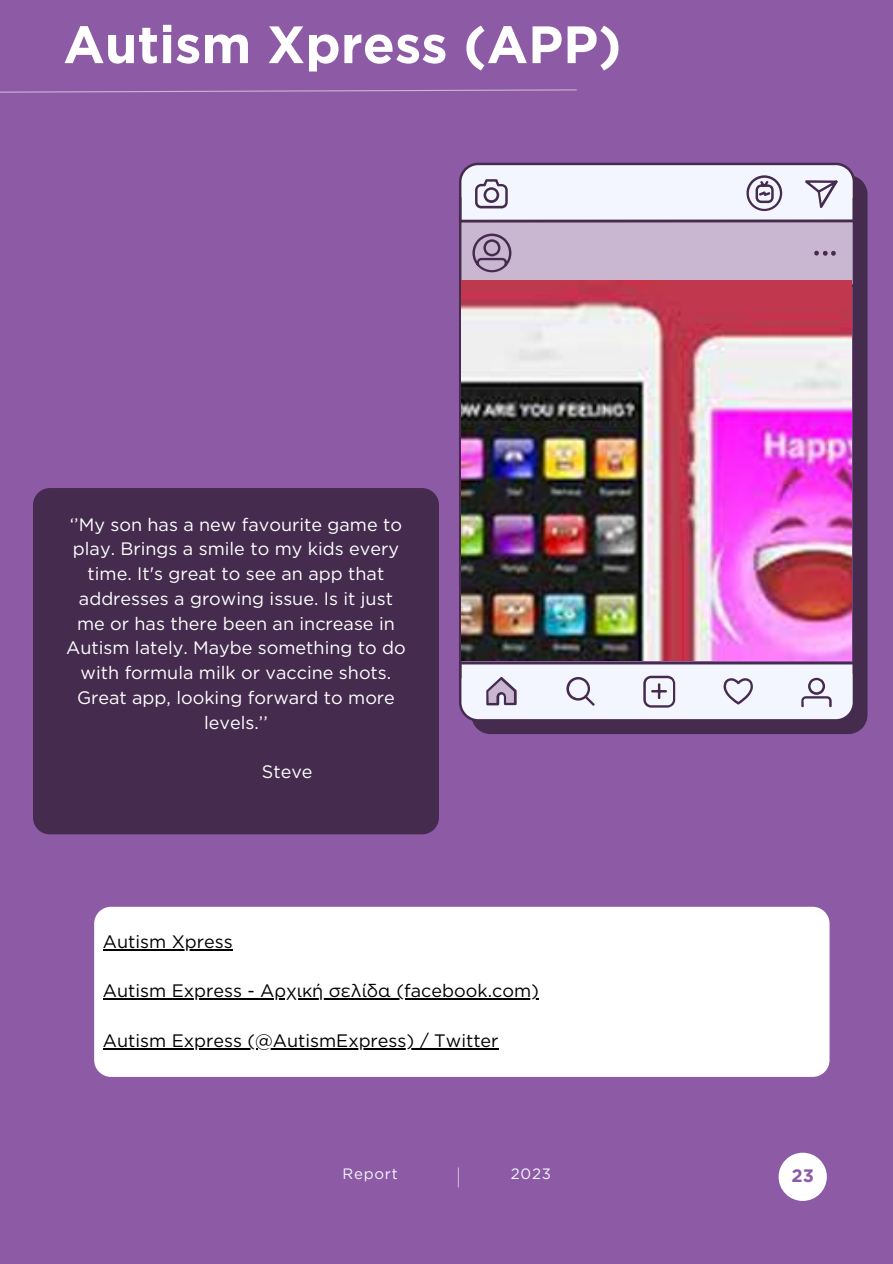
<style>
.page{position:relative;width:893px;height:1264px;background:#fff}
.page>*{position:absolute;margin:0;border:0;box-sizing:border-box;transform-origin:0 0}
.t1{font:700 52.5px "Gotham";color:#fff}
.t2{font:18px/24.8px "Gotham";color:#fff;text-align:center}
.t3{font:18px "Gotham";color:#000}
.t4{font:700 18px "Gotham";color:#8d5ba5}
.t5{font:15px "Gotham";letter-spacing:.05em;color:#f4f6ff}
</style>
<div class="page">
<div style="left:0;top:0;width:892px;height:1263px;background:#8d5ba5"></div>
<svg style="left:458px;top:1167px;width:1px;height:20px"></svg>
<div style="left:778px;top:1152px;width:48px;height:48px;background:#fff;border-radius:50%"></div>
<svg style="left:0;top:89px;width:577px;height:4px"></svg>
<div style="left:33px;top:488px;width:406px;height:346px;background:#452b4e;border-radius:17px"></div>
<div style="left:472px;top:176px;width:395px;height:558px;background:#452b4e"></div>
<svg style="left:459px;top:681px;width:396px;height:40px;background:#d7d4e2"></svg>
<svg style="left:472px;top:681px;width:365px;height:26px;background:#e0deeb"></svg>
<svg style="left:459px;top:222px;width:396px;height:459px;background:#bfadc7"></svg>
<svg style="left:459px;top:163px;width:396px;height:56px;background:#e2e1ed"></svg>
<hr style="left:459px;top:219px;width:396px;height:3px;background:#452b4e">
<hr style="left:459px;top:284px;width:396px;height:3px;background:#452b4e">
<img style="left:462px;top:280px;width:389px;height:380px">
<div style="left:94px;top:906px;width:735px;height:170px;background:#fff;border-radius:17px"></div>
<hr style="left:103px;top:949px;width:130px;height:1px;background:#000">
<hr style="left:103px;top:998px;width:436px;height:1px;background:#000">
<hr style="left:103px;top:1048px;width:395px;height:1px;background:#000">
<h1 class="t1" style="left:63px;top:13px;width:559px">Autism Xpress (APP)</h1>
<p class="t2" style="left:66px;top:512px;width:341px">‘’My son has a new favourite game to play. Brings a smile to my kids every time. It's great to see an app that addresses a growing issue. Is it just me or has there been an increase in<br>Autism lately. Maybe something to do with formula milk or vaccine shots.<br>Great app, looking forward to more levels.’’</p>
<p class="t2" style="left:262px;top:759px;width:52px">Steve</p>
<p class="t3" style="left:103px;top:930px;width:131px">Autism Xpress</p>
<p class="t3" style="left:103px;top:980px;width:437px">Autism Express - Αρχική σελίδα (facebook.com)</p>
<p class="t3" style="left:103px;top:1029px;width:397px">Autism Express (@AutismExpress) / Twitter</p>
<p class="t5" style="left:342px;top:1164px;width:57px">Report</p>
<p class="t5" style="left:511px;top:1164px;width:42px">2023</p>
<p class="t4" style="left:791px;top:1165px;width:24px">23</p>
</div>
